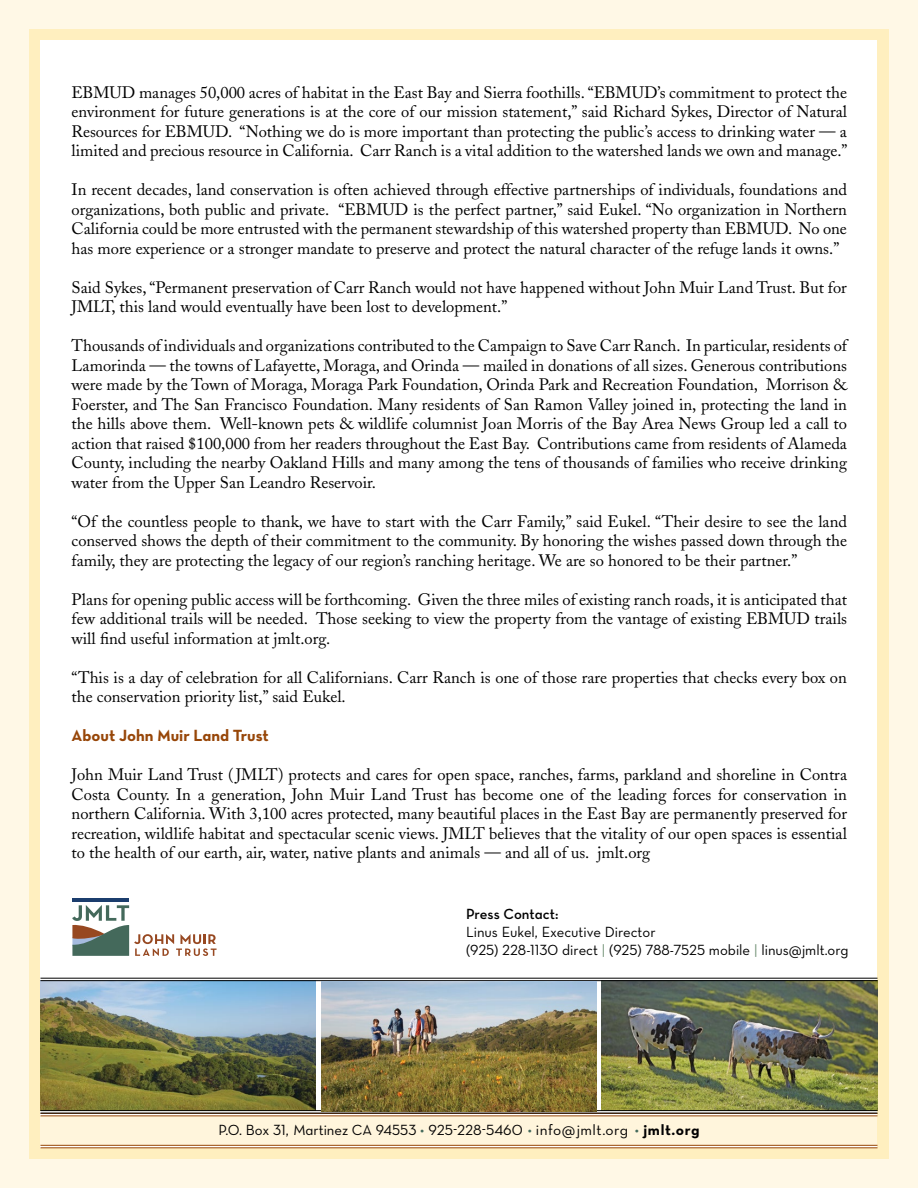
<style>
.page{position:relative;width:918px;height:1188px;background:#fff8e6}
.page>*{position:absolute;margin:0;border:0;box-sizing:border-box;transform-origin:0 0}
.t1{font:16.5px/19.5px "Adobe Caslon";color:#000;text-align:justify}
.t2{font:16.5px "Neutra Text PS Bold Alt";color:#974608}
.t3{font:15px/18px "Neutra Text PS Book Alt";color:#000}
.t4{font:15px "Neutra Text PS Demi Alt";letter-spacing:-.005em;color:#000}
.s1{color:#729276}
.s2{color:#43695b}
.s3{font-family:"Neutra Text PS Bold Alt"}
</style>
<div class="page">
<div style="left:29px;top:29px;width:860px;height:1130px;background:#ffefbf"></div>
<div style="left:40px;top:40px;width:838px;height:1108px;background:#fff"></div>
<img style="left:40px;top:981px;width:276px;height:129px">
<div style="left:40px;top:1116px;width:838px;height:29px;background:#fff5dc"></div>
<hr style="left:40px;top:1116px;width:838px;height:1px;background:#974608">
<hr style="left:40px;top:1145px;width:838px;height:1px;background:#974608">
<hr style="left:40px;top:1148px;width:838px;height:1px;background:#974608">
<img style="left:602px;top:981px;width:276px;height:129px">
<hr style="left:40px;top:1113px;width:838px;height:1px;background:#000">
<hr style="left:40px;top:1110px;width:838px;height:1px;background:#000">
<hr style="left:40px;top:980px;width:838px;height:1px;background:#000">
<hr style="left:40px;top:978px;width:838px;height:1px;background:#000">
<hr style="left:72px;top:898px;width:57px;height:4px;background:#1b3d6d">
<svg style="left:72px;top:905px;width:145px;height:51px"></svg>
<img style="left:321px;top:981px;width:276px;height:130px">
<p class="t1" style="left:72px;top:82px;width:777px">EBMUD manages 50,000 acres of habitat in the East Bay and Sierra foothills. “EBMUD’s commitment to protect the environment for future generations is at the core of our mission statement,” said Richard Sykes, Director of Natural Resources for EBMUD. “Nothing we do is more important than protecting the public’s access to drinking water — a limited and precious resource in California. Carr Ranch is a vital addition to the watershed lands we own and manage.”</p>
<p class="t1" style="left:72px;top:180px;width:777px">In recent decades, land conservation is often achieved through effective partnerships of individuals, foundations and organizations, both public and private. “EBMUD is the perfect partner,” said Eukel. “No organization in Northern California could be more entrusted with the permanent stewardship of this watershed property than EBMUD. No one has more experience or a stronger mandate to preserve and protect the natural character of the refuge lands it owns.”</p>
<p class="t1" style="left:72px;top:277px;width:777px">Said Sykes, “Permanent preservation of Carr Ranch would not have happened without John Muir Land Trust. But for<br>JMLT, this land would eventually have been lost to development.”</p>
<p class="t1" style="left:72px;top:336px;width:777px">Thousands of individuals and organizations contributed to the Campaign to Save Carr Ranch. In particular, residents of Lamorinda — the towns of Lafayette, Moraga, and Orinda — mailed in donations of all sizes. Generous contributions were made by the Town of Moraga, Moraga Park Foundation, Orinda Park and Recreation Foundation, Morrison &amp; Foerster, and The San Francisco Foundation. Many residents of San Ramon Valley joined in, protecting the land in the hills above them. Well-known pets &amp; wildlife columnist Joan Morris of the Bay Area News Group led a call to action that raised $100,000 from her readers throughout the East Bay. Contributions came from residents of Alameda County, including the nearby Oakland Hills and many among the tens of thousands of families who receive drinking water from the Upper San Leandro Reservoir.</p>
<p class="t1" style="left:72px;top:512px;width:777px">“Of the countless people to thank, we have to start with the Carr Family,” said Eukel. “Their desire to see the land conserved shows the depth of their commitment to the community. By honoring the wishes passed down through the family, they are protecting the legacy of our region’s ranching heritage. We are so honored to be their partner.”</p>
<p class="t1" style="left:72px;top:590px;width:777px">Plans for opening public access will be forthcoming. Given the three miles of existing ranch roads, it is anticipated that few additional trails will be needed. Those seeking to view the property from the vantage of existing EBMUD trails will find useful information at jmlt.org.</p>
<p class="t1" style="left:72px;top:668px;width:777px">“This is a day of celebration for all Californians. Carr Ranch is one of those rare properties that checks every box on the conservation priority list,” said Eukel.</p>
<p class="t2" style="left:72px;top:725px;width:199px">About John Muir Land Trust</p>
<p class="t1" style="left:72px;top:765px;width:777px">John Muir Land Trust ( JMLT) protects and cares for open space, ranches, farms, parkland and shoreline in Contra Costa County. In a generation, John Muir Land Trust has become one of the leading forces for conservation in northern California. With 3,100 acres protected, many beautiful places in the East Bay are permanently preserved for recreation, wildlife habitat and spectacular scenic views. JMLT believes that the vitality of our open spaces is essential to the health of our earth, air, water, native plants and animals — and all of us. jmlt.org</p>
<p class="t4" style="left:466px;top:905px;width:94px">Press Contact:</p>
<p class="t3" style="left:466px;top:923px;width:384px">Linus Eukel, Executive Director<br>(925) 228-1130 direct <span class="s1">|</span> (925) 788-7525 mobile <span class="s1">|</span> linus@jmlt.org</p>
<p class="t3" style="left:218px;top:1120px;width:483px">P.O. Box 31, Martinez CA 94553 <span class="s2">•</span> 925-228-5460 <span class="s2">•</span> info@jmlt.org <span class="s2">•</span> <span class="s3">jmlt.org</span></p>
</div>
